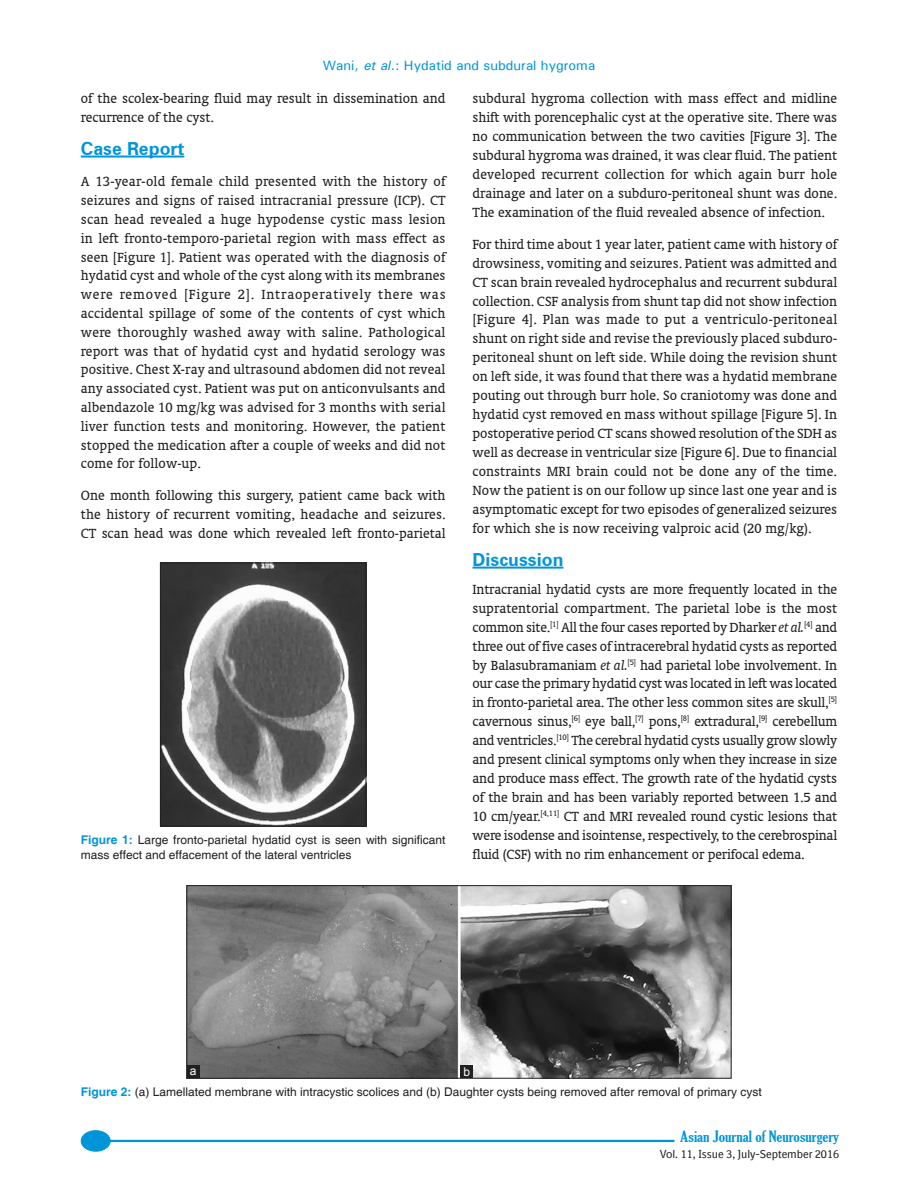
<style>
.page{position:relative;width:918px;height:1188px;background:#fff}
.page>*{position:absolute;margin:0;border:0;box-sizing:border-box;transform-origin:0 0}
.t1{font:700 18px "Zurich BT";color:#0095d9}
.TX{font:15px/18.9px "Oranda BT";color:#231f20;text-align:justify}
.RF_RECTO{font:extra-condensed 15px "Gloucester";color:#0095d9;scale:1.25 1}
.t2{font:500 13.5px "Univers";color:#0095d9}
.FGC{font:12px/15px "Helvetica";color:#231f20}
.LABEL{font:12px "Arial";color:#fff}
.RF_RECTO_1{font:11.25px "BI Sans";letter-spacing:-.005em;color:#231f20}
.s1{font-style:italic}
.s2{font-weight:700;color:#0095d9}
</style>
<div class="page">
<hr style="left:106px;top:1140px;width:568px;height:2px;background:#0095d9">
<div style="left:81px;top:1131px;width:29px;height:20px;background:#0095d9;border-radius:50%"></div>
<div style="left:81px;top:1130px;width:30px;height:22px;border:1px solid #0095d9;border-radius:50%"></div>
<hr style="left:81px;top:156px;width:103px;height:2px;background:#0095d9">
<hr style="left:472px;top:567px;width:91px;height:2px;background:#0095d9">
<img style="left:162px;top:565px;width:202px;height:259px">
<div style="left:160px;top:563px;width:206px;height:263px;border:1px solid #231f20"></div>
<img style="left:189px;top:887px;width:540px;height:189px">
<div style="left:187px;top:885px;width:544px;height:193px;border:1px solid #231f20"></div>
<div style="left:460px;top:1065px;width:13px;height:13px;background:#231f20"></div>
<div style="left:187px;top:1065px;width:13px;height:13px;background:#231f20"></div>
<p class="t2" style="left:323px;top:57px;width:274px">Wani, <span class="s1">etal.</span>: Hydatid and subdural hygroma</p>
<p class="TX" style="left:81px;top:89px;width:366px">of the scolex-bearing fluid may result in dissemination and recurrence of the cyst.</p>
<h1 class="t1" style="left:81px;top:137px;width:105px">Case Report</h1>
<p class="TX" style="left:81px;top:172px;width:366px">A 13-year-old female child presented with the history of seizures and signs of raised intracranial pressure (ICP). CT scan head revealed a huge hypodense cystic mass lesion in left fronto-temporo-parietal region with mass effect as seen [Figure 1]. Patient was operated with the diagnosis of hydatid cyst and whole of the cyst along with its membranes were removed [Figure 2]. Intraoperatively there was accidental spillage of some of the contents of cyst which were thoroughly washed away with saline. Pathological report was that of hydatid cyst and hydatid serology was positive. Chest X-ray and ultrasound abdomen did not reveal any associated cyst. Patient was put on anticonvulsants and albendazole 10 mg/kg was advised for 3 months with serial liver function tests and monitoring. However, the patient stopped the medication after a couple of weeks and did not come for follow-up.</p>
<p class="TX" style="left:81px;top:486px;width:366px">One month following this surgery, patient came back with the history of recurrent vomiting, headache and seizures.<br>CT scan head was done which revealed left fronto-parietal</p>
<p class="FGC" style="left:81px;top:833px;width:366px"><span class="s2">Figure 1:</span> Large fronto-parietal hydatid cyst is seen with significant mass effect and effacement of the lateral ventricles</p>
<p class="TX" style="left:472px;top:89px;width:366px">subdural hygroma collection with mass effect and midline shift with porencephalic cyst at the operative site. There was no communication between the two cavities [Figure 3]. The subdural hygroma was drained, it was clear fluid. The patient developed recurrent collection for which again burr hole drainage and later on a subduro-peritoneal shunt was done.<br>The examination of the fluid revealed absence of infection.</p>
<p class="TX" style="left:472px;top:234px;width:366px">For third time about 1 year later, patient came with history of drowsiness, vomiting and seizures. Patient was admitted and CT scan brain revealed hydrocephalus and recurrent subdural collection. CSF analysis from shunt tap did not show infection [Figure 4]. Plan was made to put a ventriculo-peritoneal shunt on right side and revise the previously placed subduro&shy;peritoneal shunt on left side. While doing the revision shunt on left side, it was found that there was a hydatid membrane pouting out through burr hole. So craniotomy was done and hydatid cyst removed en mass without spillage [Figure 5]. In postoperative period CT scans showed resolution of the SDH as well as decrease in ventricular size [Figure 6]. Due to financial constraints MRI brain could not be done any of the time.<br>Now the patient is on our follow up since last one year and is asymptomatic except for two episodes of generalized seizures for which she is now receiving valproic acid (20 mg/kg).</p>
<h1 class="t1" style="left:472px;top:548px;width:92px">Discussion</h1>
<p class="TX" style="left:472px;top:579px;width:366px">Intracranial hydatid cysts are more frequently located in the supratentorial compartment. The parietal lobe is the most common site.<sup>[1]</sup> All the four cases reported by Dharker <span class="s1">et al.</span><sup>[4]</sup> and three out of five cases of intracerebral hydatid cysts as reported by Balasubramaniam <span class="s1">et al.</span><sup>[5]</sup> had parietal lobe involvement. In our case the primary hydatid cyst was located in left was located in fronto‑parietal area. The other less common sites are skull,<sup>[5] </sup>cavernous sinus,<sup>[6]</sup> eye ball,<sup>[7]</sup> pons,<sup>[8]</sup> extradural,<sup>[9]</sup> cerebellum and ventricles.<sup>[10]</sup> The cerebral hydatid cysts usually grow slowly and present clinical symptoms only when they increase in size and produce mass effect. The growth rate of the hydatid cysts of the brain and has been variably reported between 1.5 and 10 cm/year.<sup>[4,11]</sup> CT and MRI revealed round cystic lesions that were isodense and isointense, respectively, to the cerebrospinal fluid (CSF) with no rim enhancement or perifocal edema.</p>
<p class="LABEL" style="left:190px;top:1063px;width:8px">a</p>
<p class="LABEL" style="left:464px;top:1064px;width:8px">b</p>
<p class="FGC" style="left:81px;top:1085px;width:682px"><span class="s2">Figure 2:</span> (a) Lamellated membrane with intracystic scolices and (b) Daughter cysts being removed after removal of primary cyst</p>
<p class="RF_RECTO" style="left:680px;top:1128px;width:129px">Asian Journal of Neurosurgery</p>
<p class="RF_RECTO_1" style="left:660px;top:1148px;width:181px">Vol. 11, Issue 3, July‑September 2016</p>
</div>
